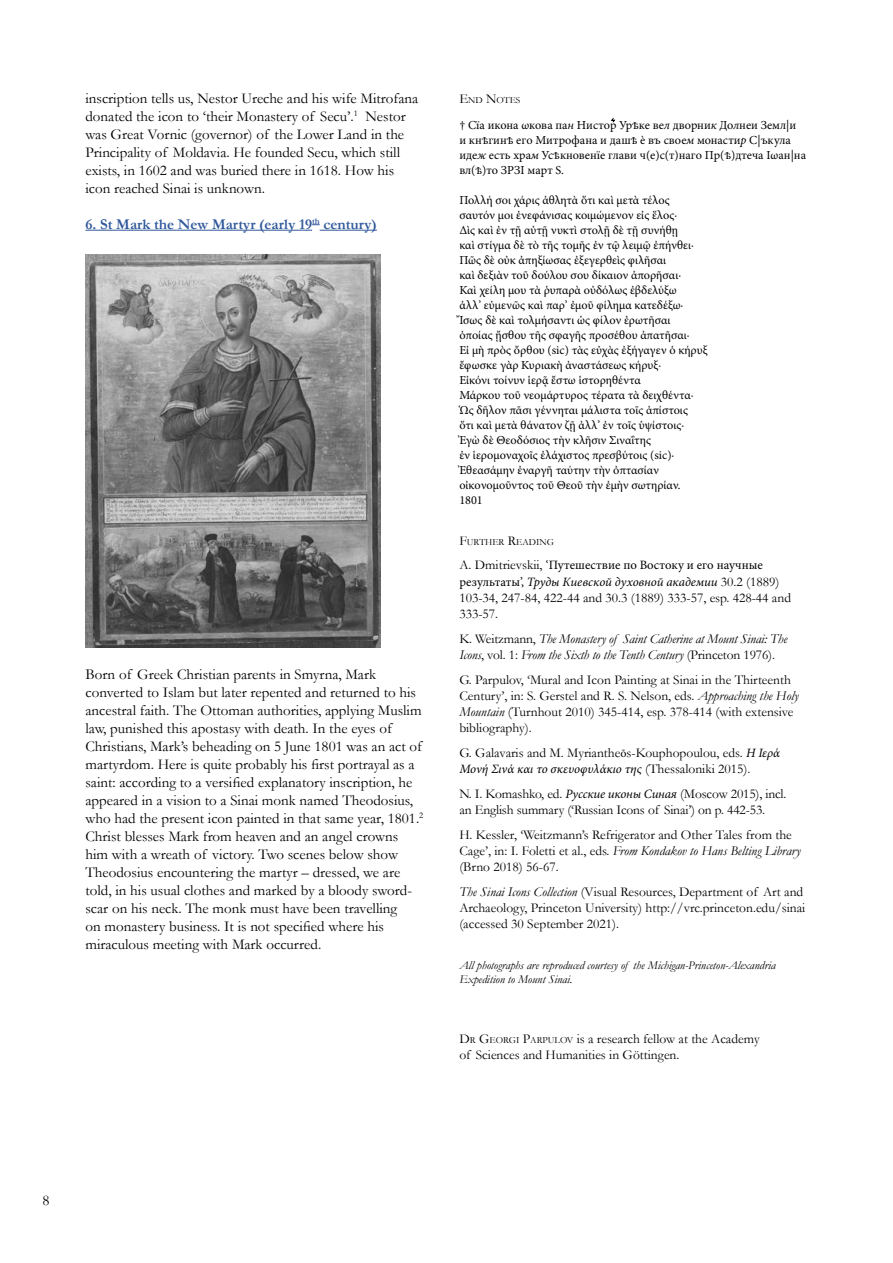
<style>
.page{position:relative;width:893px;height:1263px;background:#fff}
.page>*{position:absolute;margin:0;border:0;box-sizing:border-box;transform-origin:0 0}
.t1{font:15px/18px "Garamond";color:#000}
.t2{font:700 15px "Garamond";color:#30589b}
.t3{font:13.5px/16.2px "Garamond";color:#000}
.t4{font:italic 13.5px/16.2px "Garamond";letter-spacing:-.01em;color:#000}
.t5{font:12.75px/16.2px "Minion Pro";color:#000}
.t6{font:italic 12.75px "Minion Pro";color:#000}
.t7{font:12.3px/15px "Minion Pro";color:#000}
.t8{font:italic 12px/14.4px "Garamond";color:#000}
.t9{font:9.45px "Garamond";color:#000}
.s1{font-size:13.5px}
.s2{font-style:italic}
.s3{font-family:"Garamond";font-size:13.5px}
.s4{font-style:normal}
.s5{font-family:"Minion Pro";font-size:12px}
.s6{font-family:"Minion Pro";font-style:italic;font-size:12.75px}
.s7{font-family:"Garamond";font-style:normal;font-size:13.5px}
.s8{font-style:inherit}
.s9{font-size:9.45px}
</style>
<div class="page">
<hr style="left:85px;top:230px;width:227px;height:1px;background:#30589b">
<hr style="left:320px;top:230px;width:57px;height:1px;background:#30589b">
<img style="left:85px;top:254px;width:295px;height:393px">
<svg style="left:610px;top:118px;width:6px;height:5px"></svg>
<p class="t1" style="left:85px;top:89px;width:334px">inscription tells us, Nestor Ureche and his wife Mitrofana donated the icon to ‘their Monastery of Secu’.<sup>1</sup> Nestor was Great Vornic (governor) of the Lower Land in the Principality of Moldavia. He founded Secu, which still exists, in 1602 and was buried there in 1618. How his icon reached Sinai is unknown.</p>
<p class="t2" style="left:85px;top:215px;width:293px">6. St Mark the New Martyr (early 19<sup>th</sup> century)</p>
<p class="t1" style="left:85px;top:665px;width:339px">Born of Greek Christian parents in Smyrna, Mark converted to Islam but later repented and returned to his ancestral faith. The Ottoman authorities, applying Muslim law, punished this apostasy with death. In the eyes of Christians, Mark’s beheading on 5 June 1801 was an act of martyrdom. Here is quite probably his first portrayal as a saint: according to a versified explanatory inscription, he appeared in a vision to a Sinai monk named Theodosius, who had the present icon painted in that same year, 1801.<sup>2<br></sup>Christ blesses Mark from heaven and an angel crowns him with a wreath of victory. Two scenes below show Theodosius encountering the martyr – dressed, we are told, in his usual clothes and marked by a bloody sword&shy;scar on his neck. The monk must have been travelling<br>on monastery business. It is not specified where his miraculous meeting with Mark occurred.</p>
<p class="t9" style="left:459px;top:94px;width:63px"><span class="s1">E</span>ND <span class="s1">N</span>OTES</p>
<p class="t7" style="left:459px;top:118px;width:348px">† Сïа икона ωкова па<span class="s2">н</span> Нистор Урѣке ве<span class="s2">л</span> дворни<span class="s2">к</span> До<span class="s2">л</span>неи Земл|и<br>и кнѣгинѣ его Митрофана и дашѣ è въ свое<span class="s2">м</span> монасти<span class="s2">р</span> С|ъкула иде<span class="s2">ж</span> есть хра<span class="s2">м</span> Усѣкновенïе глави ч(е)с(т)наго Пр(ѣ)дтеча Iωан|на вл(ѣ)то ЗРЗI март S.</p>
<p class="t7" style="left:459px;top:193px;width:250px">Πολλή σοι χάρις ἀθλητὰ ὅτι καὶ μετὰ τέλος σαυτόν μοι ἐνεφάνισας κοιμώμενον εἰς ἕλος·<br>Δὶς καὶ ἐν τῇ αὐτῇ νυκτὶ στολῇ δὲ τῇ συνήθῃ<br>καὶ στίγμα δὲ τὸ τῆς τομῆς ἐν τῷ λειμῷ ἐπήνθει· Πῶς δὲ οὐκ ἀπηξίωσας ἐξεγερθεὶς φιλῆσαι<br>καὶ δεξιὰν τοῦ δούλου σου δίκαιον ἀπορῆσαι·<br>Καὶ χείλη μου τὰ ῥυπαρὰ οὐδόλως ἐβδελύξω<br>ἀλλ’ εὐμενῶς καὶ παρ’ ἐμοῦ φίλημα κατεδέξω· Ἴσως δὲ καὶ τολμήσαντι ὡς φίλον ἐρωτῆσαι<br>ὁποίας ᾔσθου τῆς σφαγῆς προσέθου ἀπατῆσαι·<br>Εἰ μὴ πρὸς ὄρθου (sic) τὰς εὐχὰς ἐξήγαγεν ὁ κήρυξ ἔφωσκε γὰρ Κυριακὴ ἀναστάσεως κήρυξ·<br>Εἰκόνι τοίνυν ἱερᾷ ἔστω ἱστορηθέντα<br>Μάρκου τοῦ νεομάρτυρος τέρατα τὰ δειχθέντα· Ὡς δῆλον πᾶσι γέννηται μάλιστα τοῖς ἀπίστοις<br>ὅτι καὶ μετὰ θάνατον ζῇ ἀλλ’ ἐν τοῖς ὑψίστοις· Ἐγὼ δὲ Θεοδόσιος τὴν κλῆσιν Σιναΐτης<br>ἐν ἱερομοναχοῖς ἐλάχιστος πρεσβύτοις (sic)· Ἐθεασάμην ἐναργῆ ταύτην τὴν ὀπτασίαν οἰκονομοῦντος τοῦ Θεοῦ τὴν ἐμὴν σωτηρίαν.<br>1801</p>
<p class="t9" style="left:459px;top:536px;width:96px"><span class="s1">F</span>URTHER <span class="s1">R</span>EADING</p>
<p class="t5" style="left:459px;top:557px;width:322px"><span class="s3">A. Dmitrievskii,</span> ‘Путешествие по Востоку и его научные результаты’, <span class="s2">Труды Киевской духовной академии</span> <span class="s3">30.2 (1889)</span></p>
<p class="t3" style="left:459px;top:589px;width:333px">103-34, 247-84, 422-44 and 30.3 (1889) 333-57, esp. 428-44 and<br>333-57.</p>
<p class="t4" style="left:459px;top:630px;width:330px"><span class="s4">K. Weitzmann,</span> The Monastery of Saint Catherine at Mount Sinai: The<br>Icons<span class="s4">, vol. 1:</span> From the Sixth to the Tenth Century <span class="s4">(Princeton 1976).</span></p>
<p class="t3" style="left:459px;top:671px;width:341px">G. Parpulov, ‘Mural and Icon Painting at Sinai in the Thirteenth Century’, in: S. Gerstel and R. S. Nelson, eds. <span class="s2">Approaching the Holy Mountain</span> (Turnhout 2010) 345-414, esp. 378-414 (with extensive bibliography).</p>
<p class="t3" style="left:459px;top:744px;width:322px">G. Galavaris and M. Myrianthe<span class="s5">ō</span>s-Kouphopoulou, eds. <span class="s6">Η Ιερά</span></p>
<p class="t6" style="left:459px;top:760px;width:293px">Μονή Σινά και το σκευοφυλάκιο της <span class="s7">(Thessaloniki 2015).</span></p>
<p class="t3" style="left:459px;top:785px;width:329px">N. I. Komashko, ed. <span class="s6">Русские иконы Синая</span> (Moscow 2015), incl. an English summary (‘Russian Icons of Sinai’) on p. 442-53.</p>
<p class="t3" style="left:459px;top:826px;width:343px">H. Kessler, ‘Weitzmann’s Refrigerator and Other Tales from the<br>Cage’, in: I. Foletti et al., eds. <span class="s2">From Kondakov to Hans Belting Library </span>(Brno 2018) 56-67.</p>
<p class="t3" style="left:459px;top:883px;width:347px"><span class="s2">The Sinai Icons Collection</span> (Visual Resources, Department of Art and<br>Archaeology, Princeton University) http://vrc.princeton.edu/sinai (accessed 30 September 2021).</p>
<p class="t8" style="left:459px;top:958px;width:318px">All photographs are reproduced courtesy of the Michigan-Princeton-Alexandria<br>Expedition to Mount Sinai.</p>
<p class="t3" style="left:459px;top:1031px;width:302px"><span class="s8">D</span><span class="s9">R</span> <span class="s8">G</span><span class="s9">EORGI</span> <span class="s8">P</span><span class="s9">ARPULOV</span> is a research fellow at the Academy of Sciences and Humanities in Göttingen.</p>
<p class="t1" style="left:43px;top:1191px;width:9px">8</p>
</div>
